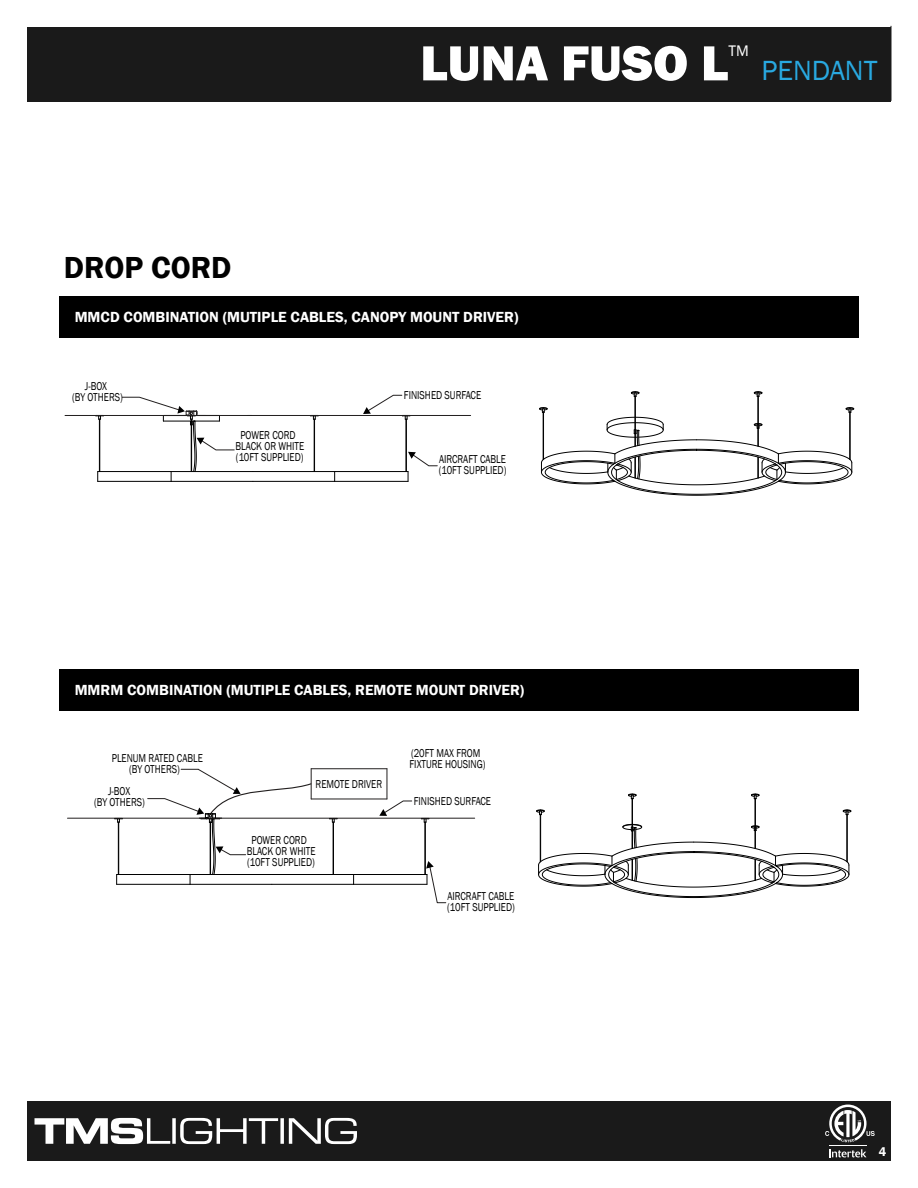
<style>
.page{position:relative;width:918px;height:1188px;background:#fff}
.page>*{position:absolute;margin:0;border:0;box-sizing:border-box;transform-origin:0 0}
.t1{font:800 51px "Franklin Gothic";color:#fff}
.t2{font:600 31.35px "Franklin Gothic";color:#010101}
.t3{font:28.5px "Franklin Gothic";color:#29a9e1}
.t4{font:15.75px "Franklin Gothic";color:#fff}
.t5{font:600 15px "Franklin Gothic";color:#fff}
.t6{font:600 12.75px "Franklin Gothic";color:#fff}
.t7{font:11.7px/10.9px "Franklin Gothic";color:#000;text-align:center;scale:.8 1}
</style>
<div class="page">
<div style="left:27px;top:27px;width:864px;height:75px;background:#1a1a1a"></div>
<div style="left:27px;top:1101px;width:864px;height:60px;background:#1a1a1a"></div>
<svg style="left:829px;top:1149px;width:37px;height:8px"></svg>
<hr style="left:829px;top:1145px;width:38px;height:1px;background:#fff">
<svg style="left:825px;top:1105px;width:50px;height:37px"></svg>
<svg style="left:34px;top:1118px;width:323px;height:26px"></svg>
<hr style="left:100px;top:419px;width:1px;height:53px;background:#000">
<hr style="left:99px;top:419px;width:1px;height:53px;background:#000">
<hr style="left:314px;top:419px;width:1px;height:53px;background:#000">
<hr style="left:406px;top:419px;width:1px;height:53px;background:#000">
<svg style="left:96px;top:416px;width:8px;height:4px"></svg>
<svg style="left:310px;top:416px;width:9px;height:4px"></svg>
<hr style="left:335px;top:471px;width:73px;height:1px;background:#000">
<hr style="left:335px;top:481px;width:73px;height:1px;background:#000">
<hr style="left:98px;top:471px;width:73px;height:1px;background:#000">
<hr style="left:98px;top:481px;width:73px;height:1px;background:#000">
<hr style="left:253px;top:481px;width:82px;height:1px;background:#000">
<hr style="left:171px;top:481px;width:82px;height:1px;background:#000">
<hr style="left:253px;top:471px;width:82px;height:1px;background:#000">
<hr style="left:171px;top:471px;width:82px;height:1px;background:#000">
<hr style="left:635px;top:396px;width:1px;height:50px;background:#000">
<hr style="left:758px;top:396px;width:1px;height:50px;background:#000">
<svg style="left:631px;top:391px;width:9px;height:6px"></svg>
<svg style="left:754px;top:391px;width:9px;height:6px"></svg>
<svg style="left:539px;top:407px;width:315px;height:89px"></svg>
<hr style="left:425px;top:822px;width:1px;height:53px;background:#000">
<hr style="left:333px;top:822px;width:1px;height:53px;background:#000">
<hr style="left:118px;top:822px;width:1px;height:53px;background:#000">
<hr style="left:272px;top:874px;width:82px;height:1px;background:#000">
<hr style="left:272px;top:884px;width:82px;height:1px;background:#000">
<hr style="left:190px;top:884px;width:82px;height:1px;background:#000">
<hr style="left:117px;top:874px;width:73px;height:1px;background:#000">
<hr style="left:117px;top:884px;width:73px;height:1px;background:#000">
<hr style="left:354px;top:874px;width:73px;height:1px;background:#000">
<hr style="left:354px;top:884px;width:73px;height:1px;background:#000">
<svg style="left:421px;top:819px;width:9px;height:4px"></svg>
<svg style="left:329px;top:819px;width:9px;height:4px"></svg>
<svg style="left:115px;top:819px;width:8px;height:4px"></svg>
<hr style="left:847px;top:815px;width:1px;height:47px;background:#000">
<hr style="left:755px;top:799px;width:1px;height:49px;background:#000">
<hr style="left:540px;top:815px;width:1px;height:47px;background:#000">
<hr style="left:632px;top:799px;width:1px;height:50px;background:#000">
<svg style="left:843px;top:810px;width:9px;height:5px"></svg>
<svg style="left:538px;top:824px;width:312px;height:74px"></svg>
<svg style="left:751px;top:794px;width:9px;height:5px"></svg>
<svg style="left:536px;top:810px;width:9px;height:5px"></svg>
<svg style="left:628px;top:794px;width:9px;height:5px"></svg>
<div style="left:59px;top:296px;width:800px;height:42px;background:#000"></div>
<div style="left:59px;top:669px;width:800px;height:42px;background:#000"></div>
<svg style="left:379px;top:800px;width:33px;height:16px"></svg>
<svg style="left:363px;top:395px;width:48px;height:25px"></svg>
<svg style="left:408px;top:452px;width:30px;height:29px"></svg>
<svg style="left:426px;top:861px;width:21px;height:42px"></svg>
<svg style="left:122px;top:396px;width:113px;height:85px"></svg>
<hr style="left:311px;top:768px;width:76px;height:1px;background:#221f1f">
<hr style="left:311px;top:799px;width:76px;height:1px;background:#221f1f">
<hr style="left:387px;top:769px;width:1px;height:30px;background:#221f1f">
<hr style="left:67px;top:818px;width:408px;height:1px;background:#221f1f">
<hr style="left:65px;top:415px;width:406px;height:1px;background:#221f1f">
<svg style="left:147px;top:768px;width:165px;height:116px"></svg>
<h1 class="t1" style="left:420px;top:30px;width:310px">LUNA FUSO L</h1>
<h3 class="t4" style="left:728px;top:41px;width:22px">TM</h3>
<h3 class="t3" style="left:762px;top:53px;width:117px">PENDANT</h3>
<h2 class="t2" style="left:64px;top:248px;width:169px">DROP CORD</h2>
<p class="t5" style="left:75px;top:308px;width:445px">MMCD COMBINATION (MUTIPLE CABLES, CANOPY MOUNT DRIVER)</p>
<p class="t7" style="left:72px;top:380px;width:65px">J-BOX<br>(BY OTHERS)</p>
<p class="t7" style="left:236px;top:430px;width:87px">POWER CORD<br>BLACK OR WHITE (10FT SUPPLIED)</p>
<p class="t7" style="left:404px;top:390px;width:98px">FINISHED SURFACE</p>
<p class="t7" style="left:439px;top:454px;width:86px;text-align:left">AIRCRAFT CABLE (10FT SUPPLIED)</p>
<p class="t5" style="left:75px;top:681px;width:451px">MMRM COMBINATION (MUTIPLE CABLES, REMOTE MOUNT DRIVER)</p>
<p class="t7" style="left:112px;top:752px;width:115px">PLENUM RATED CABLE (BY OTHERS)</p>
<p class="t7" style="left:94px;top:786px;width:65px">J-BOX<br>(BY OTHERS)</p>
<p class="t7" style="left:316px;top:779px;width:85px">REMOTE DRIVER</p>
<p class="t7" style="left:247px;top:835px;width:87px">POWER CORD<br>BLACK OR WHITE (10FT SUPPLIED)</p>
<p class="t7" style="left:410px;top:748px;width:97px;text-align:left">(20FT MAX FROM<br>FIXTURE HOUSING)</p>
<p class="t7" style="left:414px;top:796px;width:98px">FINISHED SURFACE</p>
<p class="t7" style="left:447px;top:891px;width:86px;text-align:left">AIRCRAFT CABLE (10FT SUPPLIED)</p>
<p class="t6" style="left:879px;top:1144px;width:9px">4</p>
</div>
